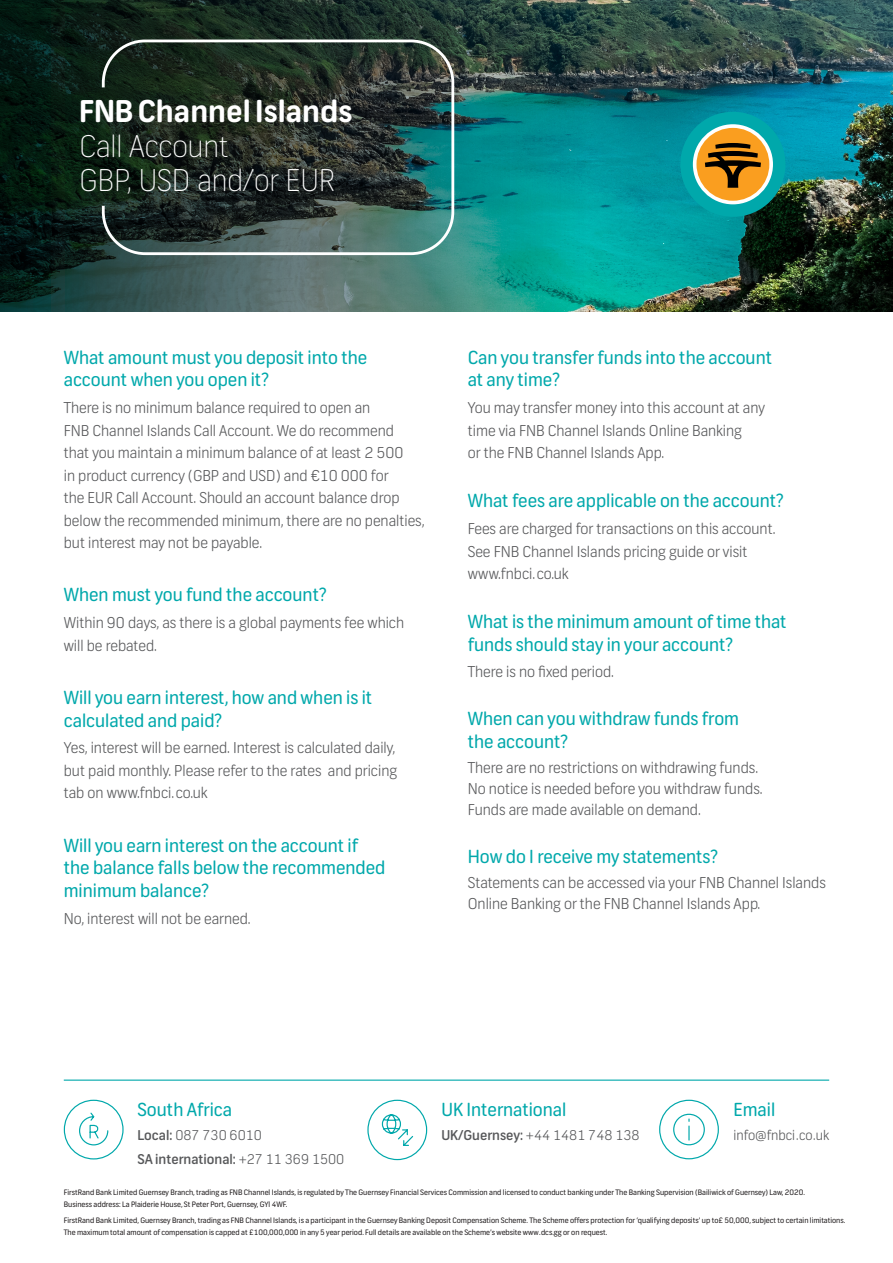
<style>
.page{position:relative;width:893px;height:1263px;background:#fff}
.page>*{position:absolute;margin:0;border:0;box-sizing:border-box;transform-origin:0 0}
.Turq_Headings{font:100 30px/34.5px "FNB Sans";color:#fff}
.Turq_Headings-2{font:18px/22.5px "FNB Sans";color:#00a8ab}
.Bullets{font:18px "FNB Sans";color:#00a8ab}
.Turq_Headings-3{font:300 15px/22.5px "FNB Sans";color:#57585a}
.Bullets-2{font:300 15px/21px "FNB Sans";color:#57585a}
.Body_Copy{font:300 15px "FNB Sans";color:#57585a}
.Bullets-3{font:300 13.5px "FNB Sans";color:#57585a}
.Bullets-4{font:500 13.5px "FNB Sans";color:#57585a}
.Turq_Headings-4{font:7.5px/12px "FNB Sans";color:#231f20}
.s1{font-weight:700}
.s2{font-size:9px;color:#fff}
.s3{font-weight:500}
.s4{font-weight:300}
</style>
<div class="page">
<img style="left:588px;top:0;width:305px;height:312px">
<img style="left:0;top:0;width:588px;height:312px">
<div style="left:680px;top:112px;width:105px;height:105px;background:#00a8ab;border-radius:50%"></div>
<svg style="left:693px;top:124px;width:80px;height:80px"></svg>
<div style="left:102px;top:40px;width:352px;height:215px;border:3px solid #fff;border-radius:42px"></div>
<svg style="left:367px;top:1099px;width:61px;height:62px"></svg>
<svg style="left:659px;top:1099px;width:60px;height:61px"></svg>
<hr style="left:64px;top:1079px;width:765px;height:2px;background:#00a8ab">
<svg style="left:63px;top:1099px;width:61px;height:61px"></svg>
<p class="Turq_Headings" style="left:79px;top:95px;width:275px"><span class="s1">FNB Channel Islands<br></span>Call Account<br>GBP, USD and/or EUR</p>
<p class="Turq_Headings-2" style="left:64px;top:346px;width:305px">What amount must you deposit into the account when you open it?</p>
<p class="Turq_Headings-3" style="left:64px;top:396px;width:362px">There is no minimum balance required to open an<br>FNB Channel Islands Call Account. We do recommend<br>that you maintain a minimum balance of at least 2 500<br>in product currency (GBP and USD) and €10 000 for<br>the EUR Call Account. Should an account balance drop below the recommended minimum, there are no penalties, but interest may not be payable.</p>
<p class="Turq_Headings-2" style="left:64px;top:584px;width:264px">When must you fund the account?</p>
<p class="Turq_Headings-3" style="left:64px;top:612px;width:342px">Within 90 days, as there is a global payments fee which will be rebated.</p>
<p class="Turq_Headings-2" style="left:64px;top:686px;width:310px">Will you earn interest, how and when is it calculated and paid?</p>
<p class="Turq_Headings-3" style="left:64px;top:737px;width:335px">Yes, interest will be earned. Interest is calculated daily, but paid monthly. Please refer to the rates and pricing tab on www.fnbci.<span class="s2">.</span>co.uk</p>
<p class="Turq_Headings-2" style="left:64px;top:834px;width:323px">Will you earn interest on the account if the balance falls below the recommended minimum balance?</p>
<p class="Turq_Headings-3" style="left:64px;top:907px;width:188px">No, interest will not be earned.</p>
<p class="Turq_Headings-2" style="left:468px;top:346px;width:306px">Can you transfer funds into the account at any time?</p>
<p class="Turq_Headings-3" style="left:468px;top:396px;width:299px">You may transfer money into this account at any time via FNB Channel Islands Online Banking<br>or the FNB Channel Islands App.</p>
<p class="Turq_Headings-2" style="left:468px;top:490px;width:318px">What fees are applicable on the account?</p>
<p class="Body_Copy" style="left:468px;top:520px;width:309px">Fees are charged for transactions on this account.</p>
<p class="Body_Copy" style="left:468px;top:542px;width:281px">See FNB Channel Islands pricing guide or visit</p>
<p class="Body_Copy" style="left:468px;top:565px;width:102px">www.fnbci.<span class="s2">.</span>co.uk</p>
<p class="Turq_Headings-2" style="left:468px;top:610px;width:320px">What is the minimum amount of time that funds should stay in your account?</p>
<p class="Turq_Headings-3" style="left:468px;top:661px;width:148px">There is no fixed period.</p>
<p class="Turq_Headings-2" style="left:468px;top:707px;width:273px">When can you withdraw funds from the account?</p>
<p class="Bullets-2" style="left:468px;top:757px;width:296px">There are no restrictions on withdrawing funds.<br>No notice is needed before you withdraw funds.<br>Funds are made available on demand.</p>
<p class="Bullets" style="left:468px;top:845px;width:252px">How do I receive my statements?</p>
<p class="Bullets-2" style="left:468px;top:872px;width:360px">Statements can be accessed via your FNB Channel Islands<br>Online Banking or the FNB Channel Islands App.</p>
<p class="Turq_Headings-2" style="left:138px;top:1099px;width:96px">South Africa</p>
<p class="Bullets-3" style="left:138px;top:1127px;width:126px"><span class="s3">Local:</span> 087 730 6010</p>
<p class="Bullets-4" style="left:138px;top:1151px;width:208px">SA international: <span class="s4">+27 11 369 1500</span></p>
<p class="Turq_Headings-2" style="left:441px;top:1099px;width:126px">UK International</p>
<p class="Bullets-3" style="left:441px;top:1127px;width:200px"><span class="s3">UK/Guernsey:</span> +44 1481 748 138</p>
<p class="Turq_Headings-2" style="left:733px;top:1099px;width:43px">Email</p>
<p class="Bullets-3" style="left:733px;top:1127px;width:97px">info@fnbci.co.uk</p>
<p class="Turq_Headings-4" style="left:64px;top:1186px;width:743px">FirstRand Bank Limited Guernsey Branch, trading as FNB Channel Islands, is regulated by The Guernsey Financial Services Commission and licensed to conduct banking under The Banking Supervision (Bailiwick of Guernsey) Law, 2020.<br>Business address: La Plaiderie House, St Peter Port, Guernsey, GYl 4WF.</p>
<p class="Turq_Headings-4" style="left:64px;top:1215px;width:783px">FirstRand Bank Limited, Guernsey Branch, trading as FNB Channel Islands, is a participant in the Guernsey Banking Deposit Compensation Scheme. The Scheme offers protection for ‘qualifying deposits’ up to£ 50,000, subject to certain limitations.<br>The maximum total amount of compensation is capped at £100,000,000 in any 5 year period. Full details are available on the Scheme’s website www.dcs.gg or on request.</p>
</div>
